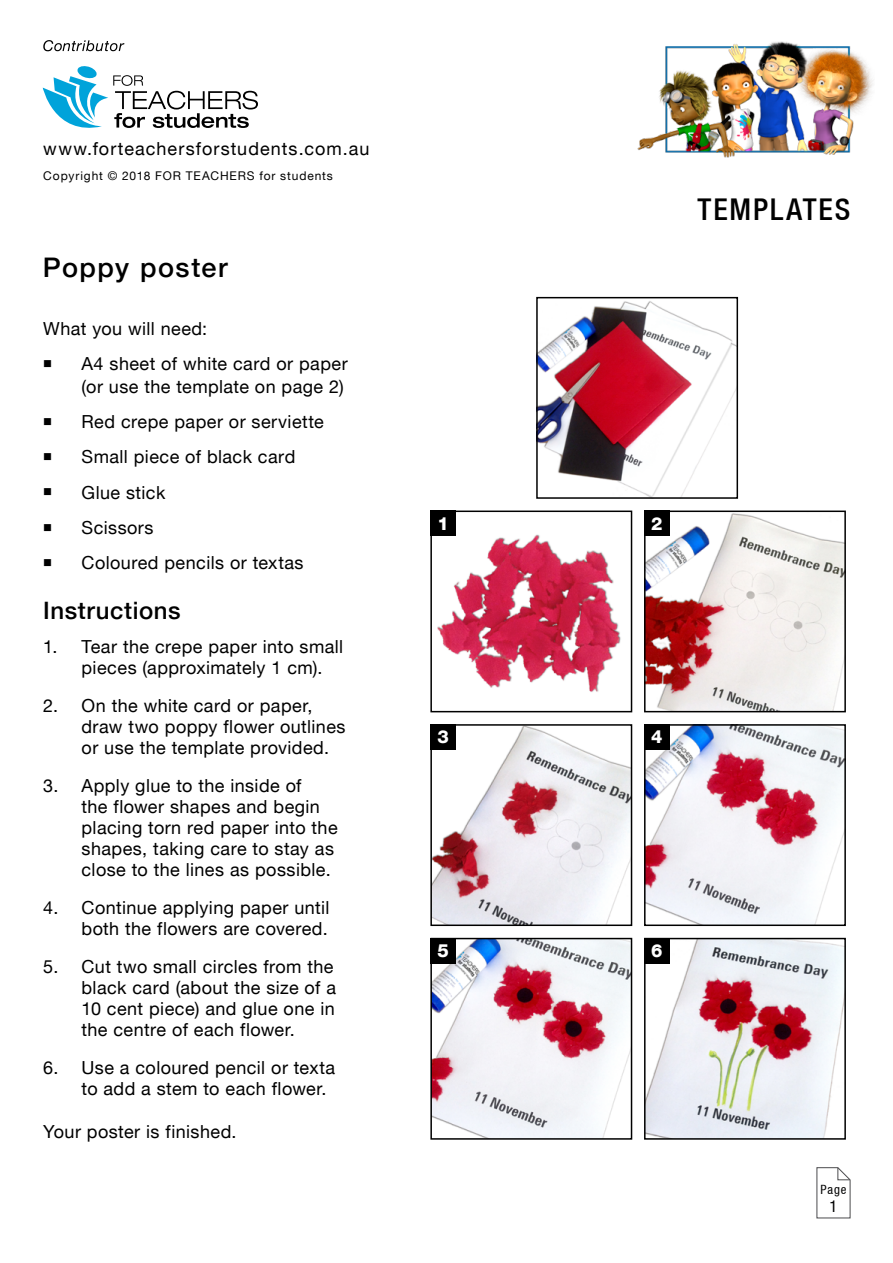
<style>
.page{position:relative;width:893px;height:1263px;background:#fff}
.page>*{position:absolute;margin:0;border:0;box-sizing:border-box;transform-origin:0 0}
.t1{font:500 condensed 30px "Helvetica Neue LT";letter-spacing:.065em;color:#000}
.t2{font:500 27px "Helvetica Neue LT";letter-spacing:.06em;color:#000}
.P_Header_1{font:500 24px "Helvetica Neue LT";letter-spacing:.025em;color:#000}
.P_Body_Copy{font:18px/21px "Helvetica Neue LT";letter-spacing:.025em;color:#000}
.P_Body_Copy-2{font:18px "Helvetica Neue LT";letter-spacing:.06em;color:#000}
.P_Body_Copy-3{font:800 18px "Helvetica Neue LT";color:#fff}
.t3{font:condensed 16.5px "Helvetica Neue LT";color:#000}
.t4{font:condensed 12.75px "Helvetica Neue LT";color:#000}
.t5{font:12px "Helvetica Neue LT";letter-spacing:.075em;color:#000}
</style>
<div class="page">
<img style="left:637px;top:41px;width:236px;height:117px">
<svg style="left:43px;top:66px;width:215px;height:62px"></svg>
<svg style="left:43px;top:40px;width:81px;height:11px"></svg>
<img style="left:539px;top:301px;width:196px;height:195px">
<div style="left:536px;top:297px;width:202px;height:202px;border:2px solid #000"></div>
<img style="left:437px;top:534px;width:184px;height:158px">
<div style="left:430px;top:510px;width:202px;height:202px;border:2px solid #000"></div>
<img style="left:647px;top:513px;width:196px;height:196px">
<div style="left:644px;top:510px;width:202px;height:202px;border:2px solid #000"></div>
<img style="left:433px;top:727px;width:196px;height:196px">
<div style="left:430px;top:724px;width:202px;height:202px;border:2px solid #000"></div>
<img style="left:647px;top:727px;width:196px;height:196px">
<div style="left:644px;top:724px;width:202px;height:202px;border:2px solid #000"></div>
<img style="left:647px;top:941px;width:196px;height:196px">
<div style="left:644px;top:938px;width:202px;height:202px;border:2px solid #000"></div>
<img style="left:433px;top:941px;width:196px;height:196px">
<div style="left:430px;top:938px;width:202px;height:202px;border:2px solid #000"></div>
<div style="left:430px;top:510px;width:26px;height:26px;background:#000"></div>
<div style="left:644px;top:510px;width:26px;height:26px;background:#000"></div>
<div style="left:430px;top:724px;width:26px;height:26px;background:#000"></div>
<div style="left:644px;top:724px;width:26px;height:26px;background:#000"></div>
<div style="left:430px;top:938px;width:26px;height:25px;background:#000"></div>
<div style="left:644px;top:938px;width:26px;height:25px;background:#000"></div>
<svg style="left:816px;top:1167px;width:35px;height:52px"></svg>
<p class="P_Body_Copy-2" style="left:43px;top:137px;width:328px">www.forteachersforstudents.com.au</p>
<p class="t5" style="left:43px;top:169px;width:291px">Copyright © 2018 FOR TEACHERS for students</p>
<h1 class="t2" style="left:43px;top:251px;width:186px">Poppy poster</h1>
<p class="P_Body_Copy" style="left:43px;top:318px;width:166px">What you will need:</p>
<p class="P_Body_Copy" style="left:82px;top:352px;width:268px;line-height:22.5px">A4 sheet of white card or paper (or use the template on page 2)</p>
<p class="P_Body_Copy" style="left:82px;top:411px;width:244px">Red crepe paper or serviette</p>
<p class="P_Body_Copy" style="left:82px;top:446px;width:215px">Small piece of black card</p>
<p class="P_Body_Copy" style="left:82px;top:481px;width:85px">Glue stick</p>
<p class="P_Body_Copy" style="left:82px;top:517px;width:74px">Scissors</p>
<p class="P_Body_Copy" style="left:82px;top:552px;width:224px">Coloured pencils or textas</p>
<h1 class="P_Header_1" style="left:43px;top:596px;width:139px">Instructions</h1>
<p class="P_Body_Copy" style="left:82px;top:635px;width:263px;text-indent:-38px">1. Tear the crepe paper into small pieces (approximately 1 cm).</p>
<p class="P_Body_Copy" style="left:82px;top:694px;width:266px;text-indent:-38px">2. On the white card or paper, draw two poppy flower outlines or use the template provided.</p>
<p class="P_Body_Copy" style="left:82px;top:774px;width:258px;text-indent:-38px">3. Apply glue to the inside of<br>the flower shapes and begin placing torn red paper into the shapes, taking care to stay as close to the lines as possible.</p>
<p class="P_Body_Copy" style="left:43px;top:896px;width:288px;text-align:right">4. Continue applying paper until both the flowers are covered.</p>
<p class="P_Body_Copy" style="left:82px;top:955px;width:256px;text-indent:-38px">5. Cut two small circles from the black card (about the size of a<br>10 cent piece) and glue one in the centre of each flower.</p>
<p class="P_Body_Copy" style="left:82px;top:1056px;width:255px;text-indent:-38px">6. Use a coloured pencil or texta to add a stem to each flower.</p>
<p class="P_Body_Copy" style="left:43px;top:1121px;width:195px">Your poster is finished.</p>
<h1 class="t1" style="left:698px;top:192px;width:154px">TEMPLATES</h1>
<p class="P_Body_Copy-3" style="left:437px;top:513px;width:13px">1</p>
<p class="P_Body_Copy-3" style="left:651px;top:513px;width:13px">2</p>
<p class="P_Body_Copy-3" style="left:437px;top:726px;width:13px">3</p>
<p class="P_Body_Copy-3" style="left:651px;top:726px;width:13px">4</p>
<p class="P_Body_Copy-3" style="left:437px;top:940px;width:13px">5</p>
<p class="P_Body_Copy-3" style="left:651px;top:940px;width:13px">6</p>
<p class="t4" style="left:820px;top:1182px;width:27px">Page</p>
<p class="t3" style="left:829px;top:1197px;width:9px">1</p>
</div>
